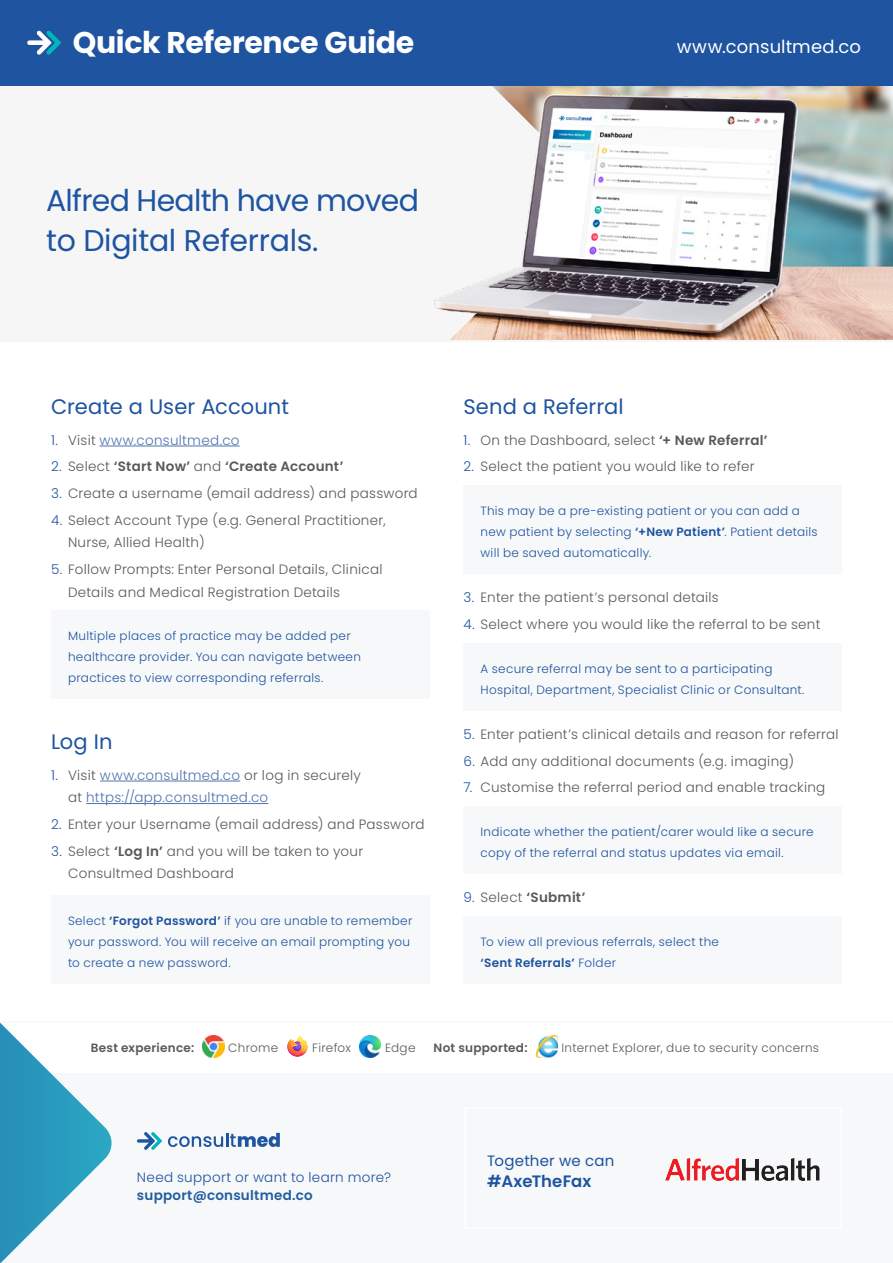
<style>
.page{position:relative;width:893px;height:1263px;background:#fff}
.page>*{position:absolute;margin:0;border:0;box-sizing:border-box;transform-origin:0 0}
.t1{font:30px/40.8px "Poppins";letter-spacing:-.025em;color:#1e54a0}
.t2{font:700 30px "Poppins";letter-spacing:-.01em;color:#fff}
.t3{font:21px "Poppins";letter-spacing:.005em;color:#1e54a0}
.t4{font:18px "Poppins";letter-spacing:.005em;color:#fff}
.t5{font:600 16.5px "Poppins";letter-spacing:.005em;color:#1e54a0}
.t6{font:15px "Poppins";letter-spacing:.015em;color:#1e54a0}
.t7{font:300 13.5px/22.5px "Poppins";letter-spacing:.02em;color:#58595b}
.t8{font:300 13.5px/22.5px "Poppins";letter-spacing:.02em;color:#4f73ad}
.t9{font:600 13.5px "Poppins";letter-spacing:.02em;color:#58595b}
.t10{font:300 13.5px "Poppins";letter-spacing:.025em;color:#1e54a0}
.t11{font:600 13.5px "Poppins";letter-spacing:.02em;color:#215e9e}
.t12{font:300 12px/21px "Poppins";letter-spacing:.025em;color:#1e54a0}
.t13{font:300 12px "Poppins";letter-spacing:.025em;color:#58595b}
.t14{font:600 12px "Poppins";letter-spacing:.025em;color:#58595b}
.s1{color:#1e54a0}
.s2{color:#58595b}
.s3{font-weight:300;color:#1e54a0}
.s4{font-weight:300}
.s5{font-weight:600}
</style>
<div class="page">
<div style="left:0;top:86px;width:893px;height:255px;background:#f6f6f7"></div>
<div style="left:0;top:1073px;width:893px;height:190px;background:#f7f8f9"></div>
<svg style="left:168px;top:1133px;width:112px;height:14px"></svg>
<svg style="left:137px;top:1132px;width:25px;height:18px"></svg>
<div style="left:0;top:0;width:893px;height:85px;background:#1e54a0"></div>
<svg style="left:27px;top:31px;width:34px;height:24px"></svg>
<img style="left:536px;top:1036px;width:21px;height:21px">
<img style="left:203px;top:1036px;width:21px;height:21px">
<svg style="left:287px;top:1036px;width:20px;height:20px"></svg>
<img style="left:359px;top:1036px;width:22px;height:21px">
<hr style="left:0;top:1021px;width:893px;height:1px;background:#f7f8f9">
<hr style="left:99px;top:446px;width:141px;height:1px;background:#4f73ad">
<hr style="left:100px;top:781px;width:140px;height:1px;background:#4f73ad">
<hr style="left:86px;top:803px;width:182px;height:1px;background:#4f73ad">
<div style="left:51px;top:611px;width:378px;height:88px;background:#f7f8f9"></div>
<div style="left:51px;top:895px;width:378px;height:89px;background:#f7f8f9"></div>
<div style="left:463px;top:806px;width:379px;height:68px;background:#f7f8f9"></div>
<div style="left:463px;top:916px;width:379px;height:68px;background:#f7f8f9"></div>
<div style="left:463px;top:643px;width:379px;height:68px;background:#f7f8f9"></div>
<div style="left:463px;top:485px;width:379px;height:89px;background:#f7f8f9"></div>
<img style="left:819px;top:86px;width:74px;height:254px">
<img style="left:412px;top:85px;width:407px;height:255px">
<svg style="left:0;top:1022px;width:112px;height:241px"></svg>
<img style="left:666px;top:1158px;width:153px;height:22px">
<h1 class="t2" style="left:73px;top:25px;width:343px">Quick Reference Guide</h1>
<h1 class="t1" style="left:46px;top:180px;width:374px">Alfred Health have moved to Digital Referrals.</h1>
<h3 class="t4" style="left:677px;top:36px;width:186px">www.consultmed.co</h3>
<h2 class="t3" style="left:51px;top:394px;width:239px">Create a User Account</h2>
<p class="t8" style="left:51px;top:429px;width:190px"><span class="s1">1.</span> <span class="s2">Visit</span> www.consultmed.co</p>
<p class="t9" style="left:51px;top:459px;width:294px"><span class="s3">2</span><span class="s4">. Select</span> ‘Start Now’ <span class="s4">and</span> ‘Create Account’</p>
<p class="t7" style="left:51px;top:482px;width:368px"><span class="s1">3.</span> Create a username (email address) and password</p>
<p class="t7" style="left:68px;top:509px;width:319px;text-indent:-17px"><span class="s1">4.</span> Select Account Type (e.g. General Practitioner,<br>Nurse, Allied Health)</p>
<p class="t7" style="left:68px;top:558px;width:316px;text-indent:-17px"><span class="s1">5</span>. Follow Prompts: Enter Personal Details, Clinical<br>Details and Medical Registration Details</p>
<p class="t12" style="left:68px;top:626px;width:294px">Multiple places of practice may be added per healthcare provider. You can navigate between practices to view corresponding referrals.</p>
<h2 class="t3" style="left:51px;top:729px;width:63px">Log In</h2>
<p class="t8" style="left:68px;top:764px;width:294px;text-indent:-17px"><span class="s1">1.</span> <span class="s2">Visit</span> www.consultmed.co <span class="s2">or log in securely at</span> https://app.consultmed.co</p>
<p class="t7" style="left:51px;top:813px;width:375px"><span class="s1">2.</span> Enter your Username (email address) and Password</p>
<p class="t7" style="left:68px;top:840px;width:297px;text-indent:-17px"><span class="s1">3.</span> Select <span class="s5">‘Log In’</span> and you will be taken to your<br>Consultmed Dashboard</p>
<p class="t12" style="left:68px;top:910px;width:346px">Select <span class="s5">‘Forgot Password’</span> if you are unable to remember your password. You will receive an email prompting you to create a new password.</p>
<h2 class="t3" style="left:463px;top:394px;width:162px">Send a Referral</h2>
<p class="t7" style="left:463px;top:429px;width:306px"><span class="s1">1.</span> On the Dashboard, select <span class="s5">‘+ New Referral’</span></p>
<p class="t7" style="left:463px;top:455px;width:293px"><span class="s1">2.</span> Select the patient you would like to refer</p>
<p class="t12" style="left:480px;top:500px;width:339px">This may be a pre-existing patient or you can add a new patient by selecting <span class="s5">‘+New Patient’</span>. Patient details will be saved automatically.</p>
<p class="t7" style="left:463px;top:586px;width:257px"><span class="s1">3.</span> Enter the patient’s personal details</p>
<p class="t7" style="left:463px;top:613px;width:358px"><span class="s1">4.</span> Select where you would like the referral to be sent</p>
<p class="t12" style="left:480px;top:658px;width:325px">A secure referral may be sent to a participating<br>Hospital, Department, Specialist Clinic or Consultant.</p>
<p class="t7" style="left:463px;top:723px;width:377px"><span class="s1">5.</span> Enter patient’s clinical details and reason for referral</p>
<p class="t7" style="left:463px;top:750px;width:332px"><span class="s1">6.</span> Add any additional documents (e.g. imaging)</p>
<p class="t7" style="left:463px;top:776px;width:363px"><span class="s1">7.</span> Customise the referral period and enable tracking</p>
<p class="t12" style="left:480px;top:821px;width:335px">Indicate whether the patient/carer would like a secure copy of the referral and status updates via email.</p>
<p class="t9" style="left:463px;top:890px;width:123px"><span class="s3">9.</span> <span class="s4">Select</span> ‘Submit’</p>
<p class="t12" style="left:480px;top:931px;width:240px">To view all previous referrals, select the <span class="s5">‘Sent Referrals’</span> Folder</p>
<p class="t14" style="left:91px;top:1041px;width:105px">Best experience:</p>
<p class="t13" style="left:228px;top:1041px;width:51px">Chrome</p>
<p class="t13" style="left:312px;top:1041px;width:40px">Firefox</p>
<p class="t13" style="left:385px;top:1041px;width:32px">Edge</p>
<p class="t14" style="left:434px;top:1041px;width:95px">Not supported:</p>
<p class="t13" style="left:561px;top:1041px;width:259px">Internet Explorer, due to security concerns</p>
<p class="t10" style="left:137px;top:1169px;width:256px">Need support or want to learn more?</p>
<p class="t11" style="left:137px;top:1187px;width:177px">support@consultmed.co</p>
<p class="t6" style="left:487px;top:1151px;width:129px">Together we can</p>
<h3 class="t5" style="left:487px;top:1171px;width:106px">#AxeTheFax</h3>
</div>
